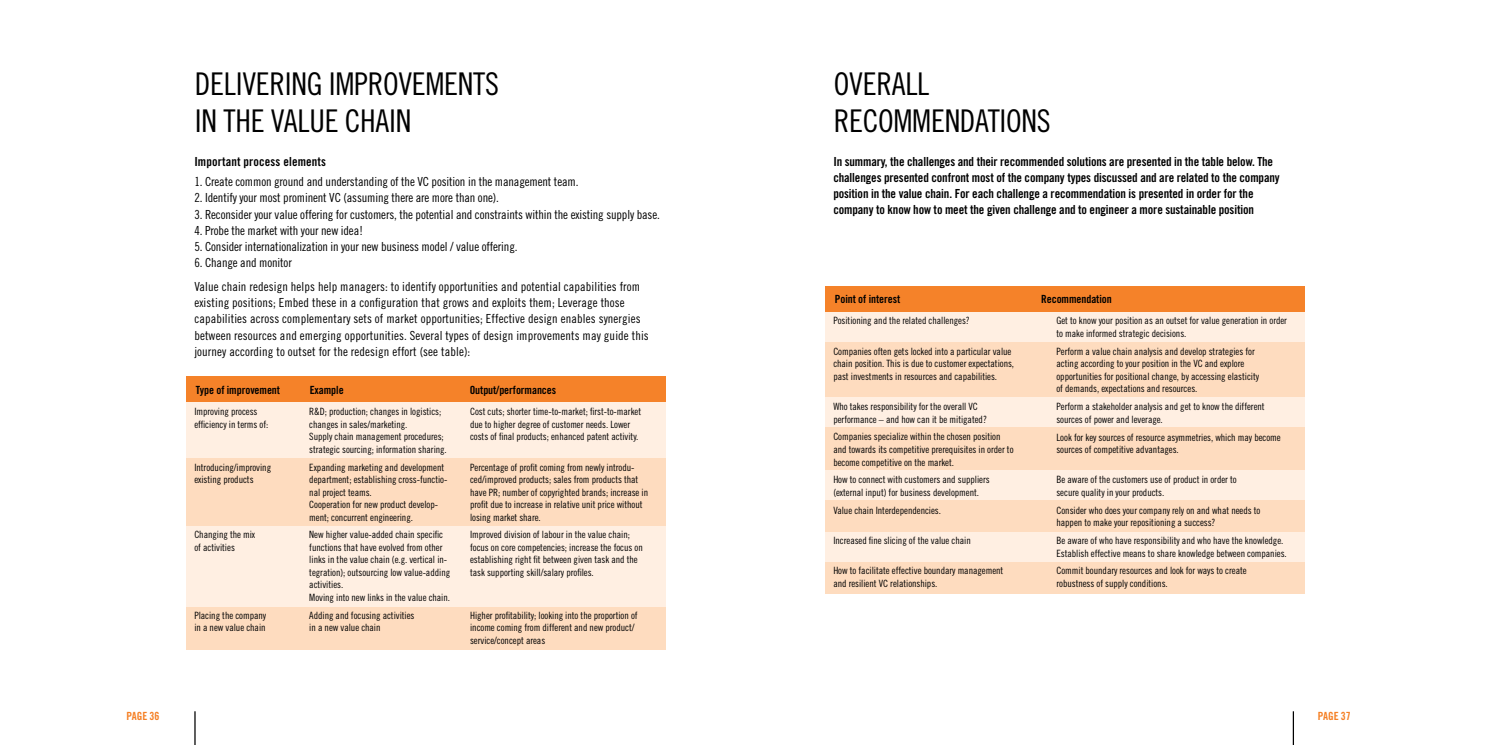
<style>
.page{position:relative;width:1489px;height:745px;background:#fff}
.page>*{position:absolute;margin:0;border:0;box-sizing:border-box;transform-origin:0 0}
.t1{font:31.25px/36.2px "Trade Gothic Cond Eighteen";letter-spacing:-.01em;color:#000}
.t2{font:12.5px/16.2px "Trade Gothic Cond Eighteen";letter-spacing:.01em;color:#000}
.t3{font:12.5px "Trade Gothic Cond Eighteen";letter-spacing:-.01em;color:#000}
.t4{font:12.5px/16.2px "Trade Gothic Bold Cond Twenty";letter-spacing:-.01em;color:#000}
.t5{font:12.5px "Trade Gothic Bold Cond Twenty";letter-spacing:.01em;color:#000}
.t6{font:11.25px "Trade Gothic Bold Cond Twenty";letter-spacing:-.005em;color:#000}
.t7{font:11.25px "Trade Gothic Bold Cond Twenty";letter-spacing:-.01em;color:#f58025}
.t8{font:10px/12.5px "Trade Gothic Cond Eighteen";letter-spacing:-.005em;color:#000}
</style>
<div class="page">
<hr style="left:194px;top:710px;width:2px;height:34px;background:#000">
<hr style="left:1292px;top:710px;width:1px;height:34px;background:#000">
<div style="left:186px;top:401px;width:479px;height:57px;background:#ffefe2"></div>
<div style="left:824px;top:311px;width:480px;height:31px;background:#ffefe2"></div>
<div style="left:186px;top:525px;width:479px;height:81px;background:#ffefe2"></div>
<div style="left:824px;top:397px;width:480px;height:30px;background:#ffefe2"></div>
<div style="left:824px;top:469px;width:480px;height:31px;background:#ffefe2"></div>
<div style="left:824px;top:531px;width:480px;height:31px;background:#ffefe2"></div>
<div style="left:186px;top:458px;width:479px;height:67px;background:#fedcbf"></div>
<div style="left:824px;top:342px;width:480px;height:55px;background:#fedcbf"></div>
<div style="left:186px;top:606px;width:479px;height:42px;background:#fedcbf"></div>
<div style="left:824px;top:427px;width:480px;height:42px;background:#fedcbf"></div>
<div style="left:824px;top:500px;width:480px;height:31px;background:#fedcbf"></div>
<div style="left:824px;top:562px;width:480px;height:31px;background:#fedcbf"></div>
<div style="left:186px;top:376px;width:479px;height:25px;background:#f58229"></div>
<div style="left:824px;top:286px;width:480px;height:25px;background:#f58229"></div>
<h1 class="t1" style="left:195px;top:66px;width:29px">Delivering</h1>
<h1 class="t1" style="left:329px;top:66px;width:15px">improvements</h1>
<h1 class="t1" style="left:195px;top:102px;width:104px">in the Value</h1>
<h1 class="t1" style="left:345px;top:102px;width:29px">Chain</h1>
<p class="t5" style="left:194px;top:153px;width:133px">Important process elements</p>
<p class="t3" style="left:194px;top:174px;width:385px">1. Create common ground and understanding of the VC position in the management team.</p>
<p class="t3" style="left:194px;top:190px;width:306px">2. Identify your most prominent VC (assuming there are more than one).</p>
<p class="t3" style="left:194px;top:207px;width:467px">3. Reconsider your value offering for customers, the potential and constraints within the existing supply base.</p>
<p class="t3" style="left:194px;top:223px;width:170px">4. Probe the market with your new idea!</p>
<p class="t3" style="left:194px;top:239px;width:325px">5. Consider internationalization in your new business model / value offering.</p>
<p class="t3" style="left:194px;top:255px;width:99px">6. Change and monitor</p>
<p class="t2" style="left:194px;top:278px;width:456px">Value chain redesign helps help managers: to identify opportunities and potential capabilities from existing positions; Embed these in a configuration that grows and exploits them; Leverage those capabilities across complementary sets of market opportunities; Effective design enables synergies between resources and emerging opportunities. Several types of design improvements may guide this journey according to outset for the redesign effort (see table):</p>
<p class="t6" style="left:196px;top:382px;width:86px">Type of improvement</p>
<p class="t6" style="left:310px;top:382px;width:36px">Example</p>
<p class="t6" style="left:470px;top:382px;width:88px">O utput/performances</p>
<p class="t8" style="left:194px;top:405px;width:75px">Improving process efficiency in terms of:</p>
<p class="t8" style="left:194px;top:460px;width:78px">Introducing/improving existing products</p>
<p class="t8" style="left:194px;top:528px;width:62px">Changing the mix of activities</p>
<p class="t8" style="left:194px;top:608px;width:73px">Placing the company in a new value chain</p>
<p class="t8" style="left:309px;top:405px;width:139px">R&amp;D; production; changes in logistics; changes in sales/marketing.<br>Supply chain management procedures; strategic sourcing; information sharing.</p>
<p class="t8" style="left:309px;top:460px;width:140px">Expanding marketing and development department; establishing cross-functio&shy;nal project teams.<br>Cooperation for new product develop&shy;ment; concurrent engineering.</p>
<p class="t8" style="left:309px;top:528px;width:142px">New higher value-added chain specific functions that have evolved from other links in the value chain (e.g. vertical in&shy;tegration); outsourcing low value-adding activities.<br>Moving into new links in the value chain.</p>
<p class="t8" style="left:309px;top:608px;width:107px">Adding and focusing activities in a new value chain</p>
<p class="t8" style="left:470px;top:405px;width:172px">Cost cuts; shorter time-to-market; first-to-market due to higher degree of customer needs. Lower costs of final products; enhanced patent activity.</p>
<p class="t8" style="left:470px;top:460px;width:180px">Percentage of profit coming from newly introdu&shy;ced/improved products; sales from products that have PR; number of copyrighted brands; increase in profit due to increase in relative unit price without losing market share.</p>
<p class="t8" style="left:470px;top:528px;width:174px">Improved division of labour in the value chain; focus on core competencies; increase the focus on establishing right fit between given task and the task supporting skill/salary profiles.</p>
<p class="t8" style="left:470px;top:608px;width:169px">Higher profitability; looking into the proportion of income coming from different and new product/ service/concept areas</p>
<h1 class="t1" style="left:834px;top:66px;width:31px">Overall<br>Recommendations</h1>
<p class="t4" style="left:833px;top:153px;width:448px">In summary, the challenges and their recommended solutions are presented in the table below. The challenges presented confront most of the company types discussed and are related to the company position in the value chain. For each challenge a recommendation is presented in order for the company to know how to meet the given challenge and to engineer a more sustainable position</p>
<p class="t6" style="left:834px;top:292px;width:67px">Point of interest</p>
<p class="t6" style="left:1041px;top:292px;width:72px">Recommendation</p>
<p class="t8" style="left:833px;top:314px;width:138px">Positioning and the related challenges?</p>
<p class="t8" style="left:833px;top:344px;width:182px">Companies often gets locked into a particular value chain position. This is due to customer expectations, past investments in resources and capabilities.</p>
<p class="t8" style="left:833px;top:400px;width:155px">Who takes responsibility for the overall VC performance – and how can it be mitigated?</p>
<p class="t8" style="left:833px;top:430px;width:182px">Companies specialize within the chosen position and towards its competitive prerequisites in order to become competitive on the market.</p>
<p class="t8" style="left:833px;top:473px;width:158px">How to connect with customers and suppliers (external input) for business development.</p>
<p class="t8" style="left:833px;top:503px;width:109px">Value chain Interdependencies.</p>
<p class="t8" style="left:833px;top:533px;width:139px">Increased fine slicing of the value chain</p>
<p class="t8" style="left:833px;top:564px;width:171px">How to facilitate effective boundary management and resilient VC relationships.</p>
<p class="t8" style="left:1056px;top:314px;width:232px">Get to know your position as an outset for value generation in order to make informed strategic decisions.</p>
<p class="t8" style="left:1056px;top:344px;width:204px">Perform a value chain analysis and develop strategies for acting according to your position in the VC and explore opportunities for positional change, by accessing elasticity of demands, expectations and resources.</p>
<p class="t8" style="left:1056px;top:400px;width:210px">Perform a stakeholder analysis and get to know the different sources of power and leverage.</p>
<p class="t8" style="left:1056px;top:430px;width:226px">Look for key sources of resource asymmetries, which may become sources of competitive advantages.</p>
<p class="t8" style="left:1056px;top:473px;width:182px">Be aware of the customers use of product in order to secure quality in your products.</p>
<p class="t8" style="left:1056px;top:503px;width:205px">Consider who does your company rely on and what needs to happen to make your repositioning a success?</p>
<p class="t8" style="left:1056px;top:534px;width:232px">Be aware of who have responsibility and who have the knowledge.<br>Establish effective means to share knowledge between companies.</p>
<p class="t8" style="left:1056px;top:564px;width:192px">Commit boundary resources and look for ways to create robustness of supply conditions.</p>
<p class="t7" style="left:126px;top:708px;width:35px">page 36</p>
<p class="t7" style="left:1317px;top:708px;width:35px">page 37</p>
</div>
